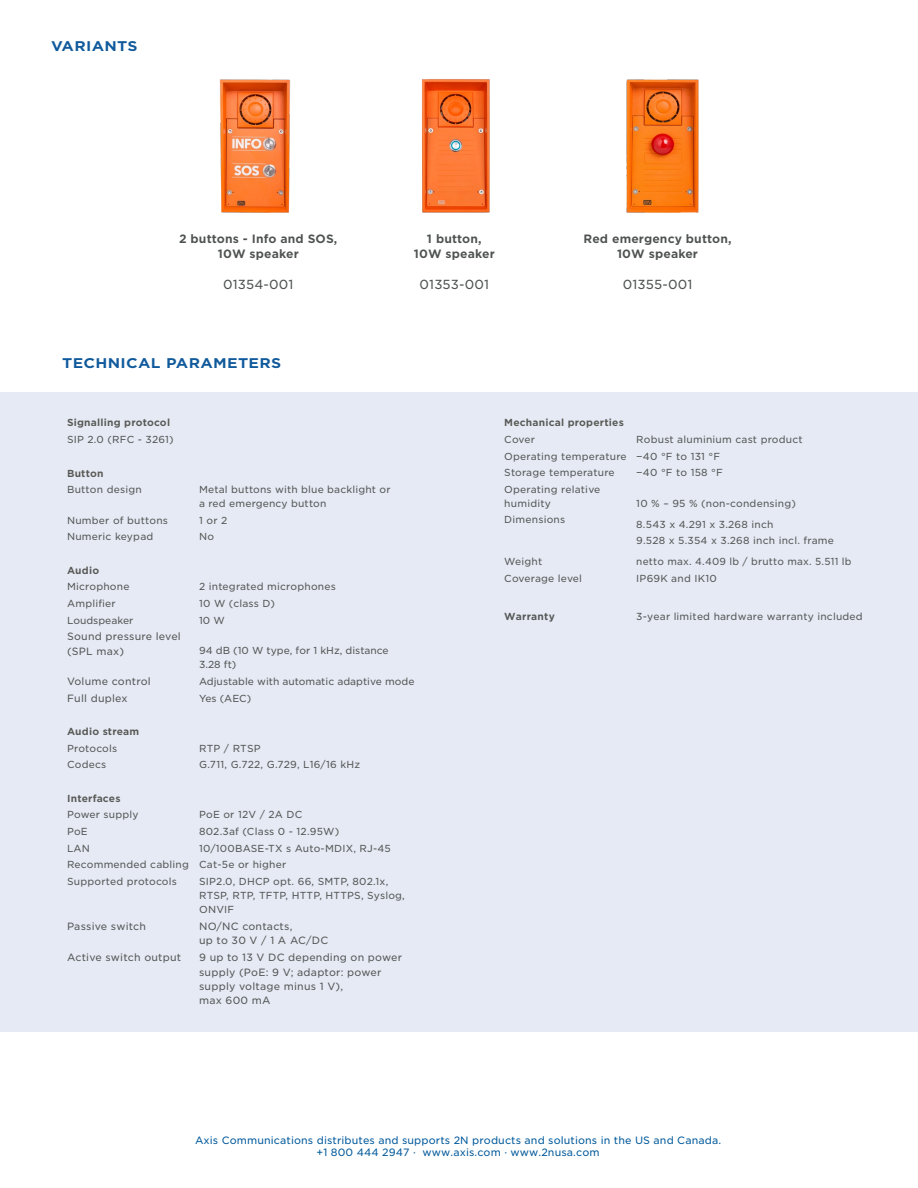
<style>
.page{position:relative;width:918px;height:1188px;background:#fff}
.page>*{position:absolute;margin:0;border:0;box-sizing:border-box;transform-origin:0 0}
.Záložky{font:700 13.5px "Gotham S Sm";letter-spacing:.02em;color:#105a9c;scale:1.11 1}
.Text_9_14{font:12.6px "Gotham S Sm";letter-spacing:.005em;color:#4f5252}
.Text_9_14-2{font:700 11.55px "Gotham S Sm";letter-spacing:.01em;color:#4f5252}
.Text_7_10{font:10.2px/12.3px "Gotham S Sm";letter-spacing:.01em;color:#00599b;text-align:center}
.Text_7_10-2{font:10.05px/14.4px "Gotham S Sm";letter-spacing:.02em;color:#545756}
.Text_7_10-3{font:9.75px/14px "Gotham S Sm";letter-spacing:.02em;color:#545756}
.Text_7_10-4{font:9.75px "Gotham S Sm";color:#545756}
.Nadpis_7_10_Interkom{font:700 9.75px "Gotham S Sm";letter-spacing:.02em;color:#585855}
.t1{font:700 9.75px "Gotham S Sm";letter-spacing:.02em;color:#545756}
.Text_7_10-5{font:9.75px "Gotham S Sm";color:#565755}
.Text_7_10-6{font:9.75px "Gotham S Sm";color:#565856}
</style>
<div class="page">
<img style="left:422px;top:79px;width:68px;height:134px">
<img style="left:219px;top:79px;width:72px;height:134px">
<img style="left:626px;top:79px;width:73px;height:134px">
<div style="left:0;top:392px;width:918px;height:639px;background:#e5eaf4"></div>
<p class="Záložky" style="left:51px;top:37px;width:80px">VARIANTS</p>
<p class="Text_9_14-2" style="left:179px;top:231px;width:160px">2 buttons - Info and SOS,</p>
<p class="Text_9_14-2" style="left:218px;top:246px;width:83px">10W speaker</p>
<p class="Text_9_14" style="left:223px;top:276px;width:72px">01354-001</p>
<p class="Text_9_14-2" style="left:427px;top:231px;width:56px">1 button,</p>
<p class="Text_9_14-2" style="left:414px;top:246px;width:83px">10W speaker</p>
<p class="Text_9_14" style="left:420px;top:276px;width:71px">01353-001</p>
<p class="Text_9_14-2" style="left:584px;top:231px;width:150px">Red emergency button,</p>
<p class="Text_9_14-2" style="left:617px;top:246px;width:83px">10W speaker</p>
<p class="Text_9_14" style="left:623px;top:276px;width:71px">01355-001</p>
<p class="Záložky" style="left:62px;top:354px;width:199px">TECHNICAL PARAMETERS</p>
<p class="Nadpis_7_10_Interkom" style="left:67px;top:416px;width:105px">Signalling protocol</p>
<p class="Text_7_10-3" style="left:67px;top:433px;width:108px">SIP 2.0 (RFC - 3261)</p>
<p class="Nadpis_7_10_Interkom" style="left:67px;top:466px;width:38px">Button</p>
<p class="Text_7_10-3" style="left:67px;top:482px;width:76px">Button design</p>
<p class="Text_7_10-3" style="left:199px;top:482px;width:193px">Metal buttons with blue backlight or a red emergency button</p>
<p class="Text_7_10-3" style="left:67px;top:513px;width:103px">Number of buttons</p>
<p class="Text_7_10-5" style="left:199px;top:514px;width:30px">1 or 2</p>
<p class="Text_7_10-3" style="left:67px;top:530px;width:88px">Numeric keypad</p>
<p class="Text_7_10-5" style="left:199px;top:530px;width:17px">No</p>
<p class="Nadpis_7_10_Interkom" style="left:67px;top:563px;width:34px">Audio</p>
<p class="Text_7_10-3" style="left:67px;top:580px;width:64px">Microphone</p>
<p class="Text_7_10-3" style="left:199px;top:580px;width:138px">2 integrated microphones</p>
<p class="Text_7_10-3" style="left:67px;top:596px;width:50px">Amplifier</p>
<p class="Text_7_10-3" style="left:199px;top:596px;width:77px">10 W (class D)</p>
<p class="Text_7_10-4" style="left:67px;top:613px;width:68px">Loudspeaker</p>
<p class="Text_7_10-3" style="left:199px;top:613px;width:27px">10 W</p>
<p class="Text_7_10-2" style="left:67px;top:629px;width:115px">Sound pressure level (SPL max)</p>
<p class="Text_7_10-4" style="left:199px;top:644px;width:191px">94 dB (10 W type, for 1 kHz, distance</p>
<p class="Text_7_10-3" style="left:199px;top:657px;width:39px">3.28 ft)</p>
<p class="Text_7_10-2" style="left:67px;top:674px;width:85px">Volume control</p>
<p class="Text_7_10-4" style="left:199px;top:675px;width:217px">Adjustable with automatic adaptive mode</p>
<p class="Text_7_10-2" style="left:67px;top:691px;width:62px">Full duplex</p>
<p class="Text_7_10-3" style="left:199px;top:691px;width:54px">Yes (AEC)</p>
<p class="Nadpis_7_10_Interkom" style="left:67px;top:725px;width:74px">Audio stream</p>
<p class="Text_7_10-3" style="left:67px;top:741px;width:52px">Protocols</p>
<p class="Text_7_10-3" style="left:199px;top:741px;width:63px">RTP / RTSP</p>
<p class="Text_7_10-3" style="left:67px;top:758px;width:41px">Codecs</p>
<p class="Text_7_10-3" style="left:199px;top:758px;width:163px">G.711, G.722, G.729, L16/16 kHz</p>
<p class="Nadpis_7_10_Interkom" style="left:67px;top:791px;width:55px">Interfaces</p>
<p class="Text_7_10-3" style="left:67px;top:808px;width:73px">Power supply</p>
<p class="Text_7_10-3" style="left:199px;top:808px;width:105px">PoE or 12V / 2A DC</p>
<p class="Text_7_10-3" style="left:67px;top:824px;width:22px">PoE</p>
<p class="Text_7_10-3" style="left:199px;top:824px;width:142px">802.3af (Class 0 - 12.95W)</p>
<p class="Text_7_10-3" style="left:67px;top:841px;width:24px">LAN</p>
<p class="Text_7_10-3" style="left:199px;top:841px;width:193px">10/100BASE-TX s Auto-MDIX, RJ-45</p>
<p class="Text_7_10-3" style="left:67px;top:857px;width:123px">Recommended cabling</p>
<p class="Text_7_10-3" style="left:199px;top:857px;width:89px">Cat-5e or higher</p>
<p class="Text_7_10-3" style="left:67px;top:874px;width:111px">Supported protocols</p>
<p class="Text_7_10-3" style="left:199px;top:874px;width:207px">SIP2.0, DHCP opt. 66, SMTP, 802.1x,<br>RTSP, RTP, TFTP, HTTP, HTTPS, Syslog,<br>ONVIF</p>
<p class="Text_7_10-2" style="left:67px;top:919px;width:81px">Passive switch</p>
<p class="Text_7_10-2" style="left:199px;top:919px;width:95px">NO/NC contacts,</p>
<p class="Text_7_10-2" style="left:199px;top:933px;width:131px">up to 30 V / 1 A AC/DC</p>
<p class="Text_7_10-2" style="left:67px;top:950px;width:116px">Active switch output</p>
<p class="Text_7_10-2" style="left:199px;top:950px;width:205px">9 up to 13 V DC depending on power supply (PoE: 9 V; adaptor: power supply voltage minus 1 V),</p>
<p class="Text_7_10-2" style="left:199px;top:993px;width:73px">max 600 mA</p>
<p class="Nadpis_7_10_Interkom" style="left:504px;top:416px;width:121px">Mechanical properties</p>
<p class="Text_7_10-6" style="left:504px;top:433px;width:32px">Cover</p>
<p class="Text_7_10-3" style="left:636px;top:432px;width:168px">Robust aluminium cast product</p>
<p class="Text_7_10-3" style="left:504px;top:449px;width:124px">Operating temperature</p>
<p class="Text_7_10-3" style="left:636px;top:449px;width:86px">−40 °F to 131 °F</p>
<p class="Text_7_10-3" style="left:504px;top:465px;width:112px">Storage temperature</p>
<p class="Text_7_10-3" style="left:636px;top:465px;width:88px">−40 °F to 158 °F</p>
<p class="Text_7_10-3" style="left:504px;top:482px;width:98px">Operating relative humidity</p>
<p class="Text_7_10-3" style="left:636px;top:496px;width:161px">10 % – 95 % (non-condensing)</p>
<p class="Text_7_10-3" style="left:504px;top:513px;width:63px">Dimensions</p>
<p class="Text_7_10-3" style="left:636px;top:517px;width:139px">8.543 x 4.291 x 3.268 inch</p>
<p class="Text_7_10-3" style="left:636px;top:534px;width:199px">9.528 x 5.354 x 3.268 inch incl. frame</p>
<p class="Text_7_10-3" style="left:504px;top:555px;width:40px">Weight</p>
<p class="Text_7_10-3" style="left:636px;top:555px;width:217px">netto max. 4.409 lb / brutto max. 5.511 lb</p>
<p class="Text_7_10-3" style="left:504px;top:571px;width:79px">Coverage level</p>
<p class="Text_7_10-3" style="left:636px;top:571px;width:82px">IP69K and IK10</p>
<p class="t1" style="left:504px;top:609px;width:52px">Warranty</p>
<p class="Text_7_10-3" style="left:636px;top:609px;width:228px">3-year limited hardware warranty included</p>
<p class="Text_7_10" style="left:195px;top:1134px;width:528px">Axis Communications distributes and supports 2N products and solutions in the US and Canada. +1 800 444 2947 · www.axis.com · www.2nusa.com</p>
</div>
